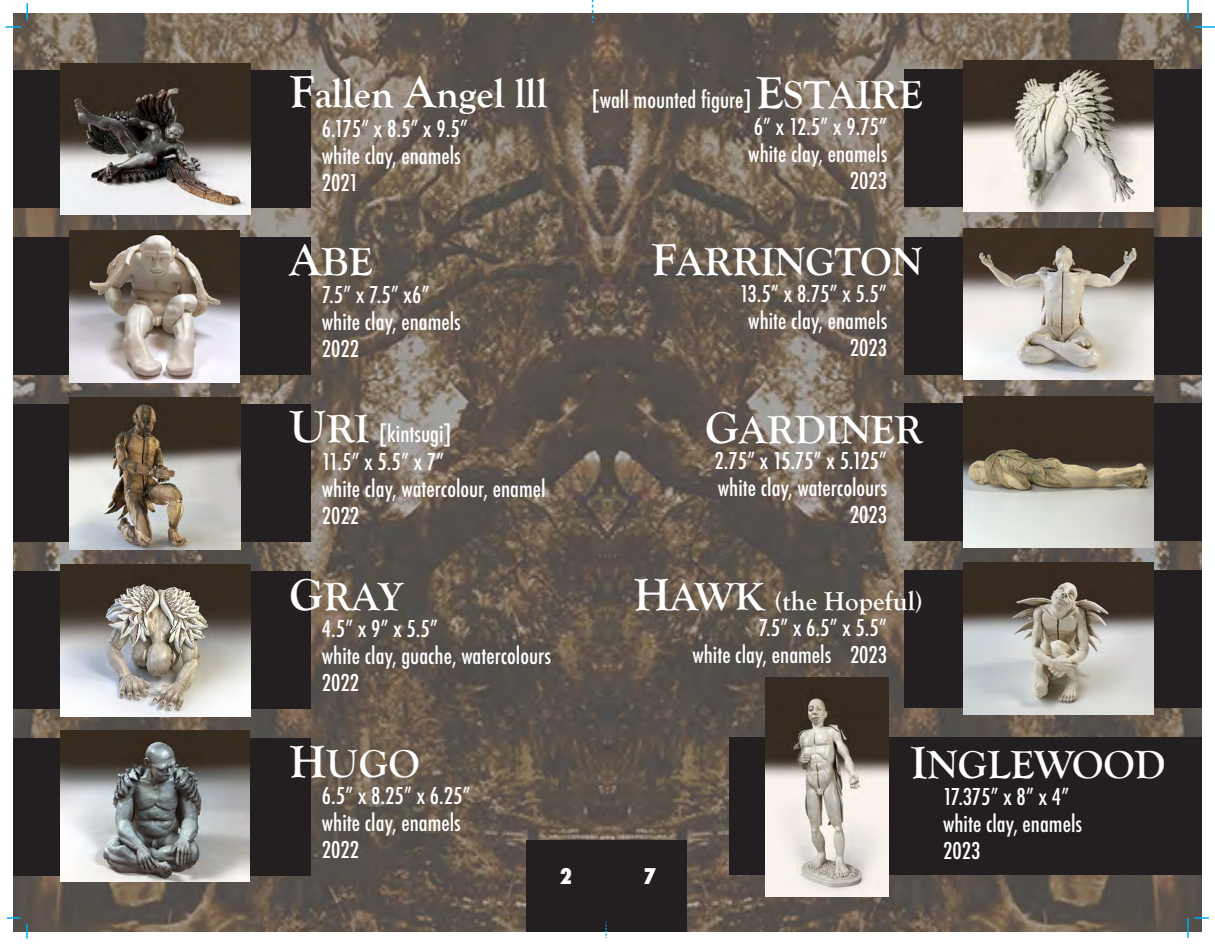
<style>
.page{position:relative;width:1215px;height:945px;background:#fff}
.page>*{position:absolute;margin:0;border:0;box-sizing:border-box;transform-origin:0 0}
.t1{font:700 40.5px "Goudy Old Style T";color:#fff}
.t2{font:700 27px "Goudy Old Style T";color:#fff}
.t3{font:500 condensed 22.5px/27px "Futura";color:#fff}
.t4{font:800 condensed 21px "Futura";color:#fff}
.s1{font-size:46.5px}
.s2{font-family:"Goudy Old Style T";font-weight:700;font-stretch:normal;font-size:46.5px}
.s3{font-family:"Goudy Old Style T";font-weight:700;font-stretch:normal;font-size:40.5px}
.s4{font-size:40.5px}
</style>
<div class="page">
<img style="left:13px;top:14px;width:1189px;height:917px">
<div style="left:14px;top:71px;width:297px;height:137px;background:#231f20"></div>
<div style="left:14px;top:238px;width:297px;height:137px;background:#231f20"></div>
<div style="left:13px;top:405px;width:298px;height:137px;background:#231f20"></div>
<div style="left:13px;top:571px;width:298px;height:138px;background:#231f20"></div>
<div style="left:13px;top:738px;width:298px;height:137px;background:#231f20"></div>
<div style="left:904px;top:70px;width:298px;height:137px;background:#231f20"></div>
<div style="left:904px;top:237px;width:298px;height:137px;background:#231f20"></div>
<div style="left:904px;top:403px;width:298px;height:138px;background:#231f20"></div>
<div style="left:904px;top:570px;width:298px;height:137px;background:#231f20"></div>
<div style="left:729px;top:737px;width:473px;height:137px;background:#231f20"></div>
<div style="left:526px;top:840px;width:161px;height:92px;background:#231f20"></div>
<svg style="left:26px;top:3px;width:2px;height:17px"></svg>
<svg style="left:7px;top:917px;width:13px;height:2px"></svg>
<svg style="left:6px;top:26px;width:15px;height:2px"></svg>
<svg style="left:592px;top:0;width:1px;height:22px"></svg>
<hr style="left:1187px;top:0;width:2px;height:20px;background:#00aeef">
<svg style="left:1195px;top:917px;width:14px;height:2px"></svg>
<hr style="left:1195px;top:26px;width:20px;height:2px;background:#00aeef">
<svg style="left:26px;top:924px;width:2px;height:15px"></svg>
<hr style="left:1187px;top:918px;width:2px;height:20px;background:#00aeef">
<img style="left:766px;top:678px;width:123px;height:219px">
<img style="left:964px;top:60px;width:190px;height:152px">
<img style="left:964px;top:228px;width:190px;height:152px">
<img style="left:964px;top:396px;width:190px;height:152px">
<img style="left:964px;top:563px;width:190px;height:152px">
<img style="left:70px;top:230px;width:170px;height:152px">
<img style="left:61px;top:63px;width:189px;height:152px">
<img style="left:61px;top:565px;width:189px;height:151px">
<img style="left:61px;top:730px;width:189px;height:152px">
<img style="left:70px;top:398px;width:171px;height:152px">
<svg style="left:605px;top:923px;width:2px;height:15px"></svg>
<h1 class="t1" style="left:290px;top:71px;width:259px"><span class="s1">F</span>allen <span class="s1">A</span>ngel lll</h1>
<p class="t3" style="left:322px;top:115px;width:148px">6.175” x 8.5” x 9.5” white clay, enamels<br>2021</p>
<h1 class="t1" style="left:290px;top:239px;width:85px"><span class="s1">A</span>BE</h1>
<p class="t3" style="left:322px;top:282px;width:140px">7.5” x 7.5” x6” white clay, enamels<br>2022</p>
<p class="t3" style="left:290px;top:421px;width:163px"><span class="s2">U</span><span class="s3">RI</span> [kintsugi]</p>
<p class="t3" style="left:322px;top:449px;width:225px">11.5” x 5.5” x 7”<br>white clay, watercolour, enamel<br>2022</p>
<h1 class="t1" style="left:290px;top:574px;width:115px"><span class="s1">G</span>RAY</h1>
<p class="t3" style="left:322px;top:615px;width:231px">4.5” x 9” x 5.5”<br>white clay, guache, watercolours<br>2022</p>
<p class="t3" style="left:592px;top:86px;width:332px">[wall mounted figure] <span class="s2">E</span><span class="s3">STAIRE</span></p>
<p class="t3" style="left:748px;top:114px;width:140px;text-align:right">6” x 12.5” x 9.75” white clay, enamels<br>2023</p>
<h1 class="t1" style="left:652px;top:239px;width:273px"><span class="s1">F</span>ARRINGTON</h1>
<p class="t3" style="left:740px;top:281px;width:149px;text-align:right">13.5” x 8.75” x 5.5” white clay, enamels<br>2023</p>
<h1 class="t1" style="left:705px;top:407px;width:219px"><span class="s1">G</span>ARDINER</h1>
<p class="t3" style="left:714px;top:447px;width:174px;text-align:right">2.75” x 15.75” x 5.125” white clay, watercolours<br>2023</p>
<p class="t2" style="left:634px;top:586px;width:290px"><span class="s1">H</span><span class="s4">AWK</span> (the Hopeful)</p>
<p class="t3" style="left:692px;top:614px;width:196px;text-align:right">7.5” x 6.5” x 5.5”<br>white clay, enamels 2023</p>
<h1 class="t1" style="left:290px;top:741px;width:132px"><span class="s1">H</span>UGO</h1>
<p class="t3" style="left:322px;top:782px;width:150px">6.5” x 8.25” x 6.25” white clay, enamels<br>2022</p>
<p class="t4" style="left:560px;top:862px;width:14px">2</p>
<p class="t4" style="left:644px;top:862px;width:14px">7</p>
<h1 class="t1" style="left:911px;top:742px;width:256px"><span class="s1">I</span>NGLEWOOD</h1>
<p class="t3" style="left:943px;top:783px;width:140px">17.375” x 8” x 4” white clay, enamels<br>2023</p>
</div>
